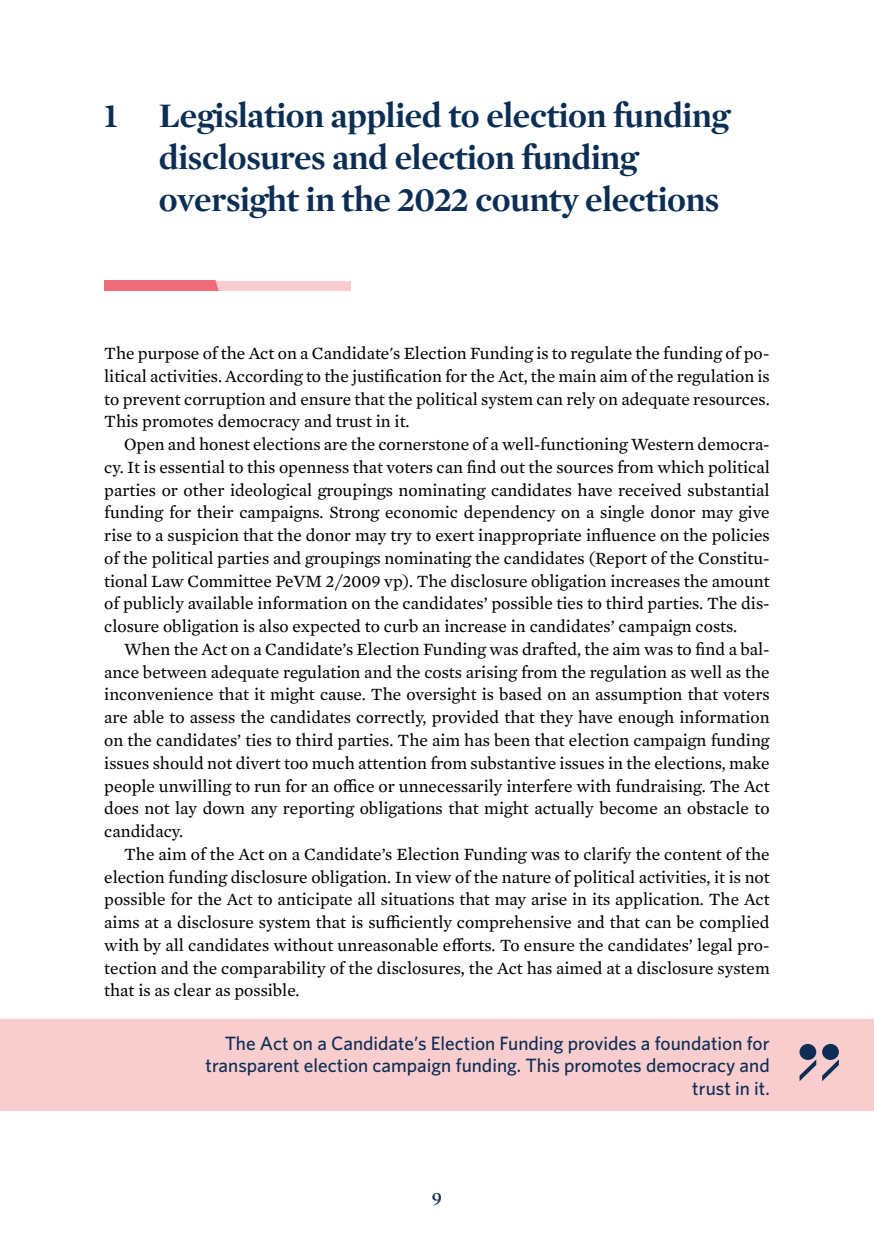
<style>
.page{position:relative;width:874px;height:1241px;background:#fff}
.page>*{position:absolute;margin:0;border:0;box-sizing:border-box;transform-origin:0 0}
.H2_1_Otsikko{font:700 35px/42px "Mercury Display";letter-spacing:-.01em;color:#0c2d54}
.t1{font:500 19.25px/22.8px "Whitney";color:#0c2d54;text-align:right}
.t2{font:600 19.25px "Mercury Display";color:#0c2d54}
.Kappale_2_EN{font:17.5px/22.8px "Mercury Text G2";color:#000;text-align:justify}
.Kappale_1_EN{font:17.5px/22.8px "Mercury Text G2";color:#000;text-align:justify}
</style>
<div class="page">
<svg style="left:104px;top:281px;width:246px;height:9px;background:#f3a0a5"></svg>
<div style="left:0;top:1019px;width:873px;height:91px;background:#f9cdcd"></div>
<div style="left:821px;top:1043px;width:17px;height:16px;background:#0c2d54;border-radius:50%"></div>
<div style="left:799px;top:1043px;width:16px;height:16px;background:#0c2d54;border-radius:50%"></div>
<svg style="left:799px;top:1059px;width:39px;height:22px"></svg>
<h2 class="H2_1_Otsikko" style="left:159px;top:93px;width:571px;text-indent:-55px">1 Legislation applied to election funding disclosures and election funding oversight in the 2022 county elections</h2>
<p class="Kappale_1_EN" style="left:104px;top:341px;width:666px">The purpose of the Act on a Candidate's Election Funding is to regulate the funding of po&shy;litical activities. According to the justification for the Act, the main aim of the regulation is to prevent corruption and ensure that the political system can rely on adequate resources.<br>This promotes democracy and trust in it.</p>
<p class="Kappale_2_EN" style="left:104px;top:432px;width:666px;text-indent:20px">Open and honest elections are the cornerstone of a well-functioning Western democra&shy;cy. It is essential to this openness that voters can find out the sources from which political parties or other ideological groupings nominating candidates have received substantial funding for their campaigns. Strong economic dependency on a single donor may give rise to a suspicion that the donor may try to exert inappropriate influence on the policies of the political parties and groupings nominating the candidates (Report of the Constitu&shy;tional Law Committee PeVM 2/2009 vp). The disclosure obligation increases the amount of publicly available information on the candidates’ possible ties to third parties. The dis&shy;closure obligation is also expected to curb an increase in candidates’ campaign costs.</p>
<p class="Kappale_2_EN" style="left:104px;top:636px;width:666px;text-indent:20px">When the Act on a Candidate’s Election Funding was drafted, the aim was to find a bal&shy;ance between adequate regulation and the costs arising from the regulation as well as the inconvenience that it might cause. The oversight is based on an assumption that voters are able to assess the candidates correctly, provided that they have enough information on the candidates’ ties to third parties. The aim has been that election campaign funding issues should not divert too much attention from substantive issues in the elections, make people unwilling to run for an office or unnecessarily interfere with fundraising. The Act does not lay down any reporting obligations that might actually become an obstacle to candidacy.</p>
<p class="Kappale_2_EN" style="left:104px;top:841px;width:666px;text-indent:20px">The aim of the Act on a Candidate’s Election Funding was to clarify the content of the election funding disclosure obligation. In view of the nature of political activities, it is not possible for the Act to anticipate all situations that may arise in its application. The Act aims at a disclosure system that is sufficiently comprehensive and that can be complied with by all candidates without unreasonable efforts. To ensure the candidates’ legal pro&shy;tection and the comparability of the disclosures, the Act has aimed at a disclosure system that is as clear as possible.</p>
<p class="t1" style="left:205px;top:1031px;width:565px">The Act on a Candidate’s Election Funding provides a foundation for transparent election campaign funding. This promotes democracy and trust in it.</p>
<p class="t2" style="left:431px;top:1184px;width:12px">9</p>
</div>
